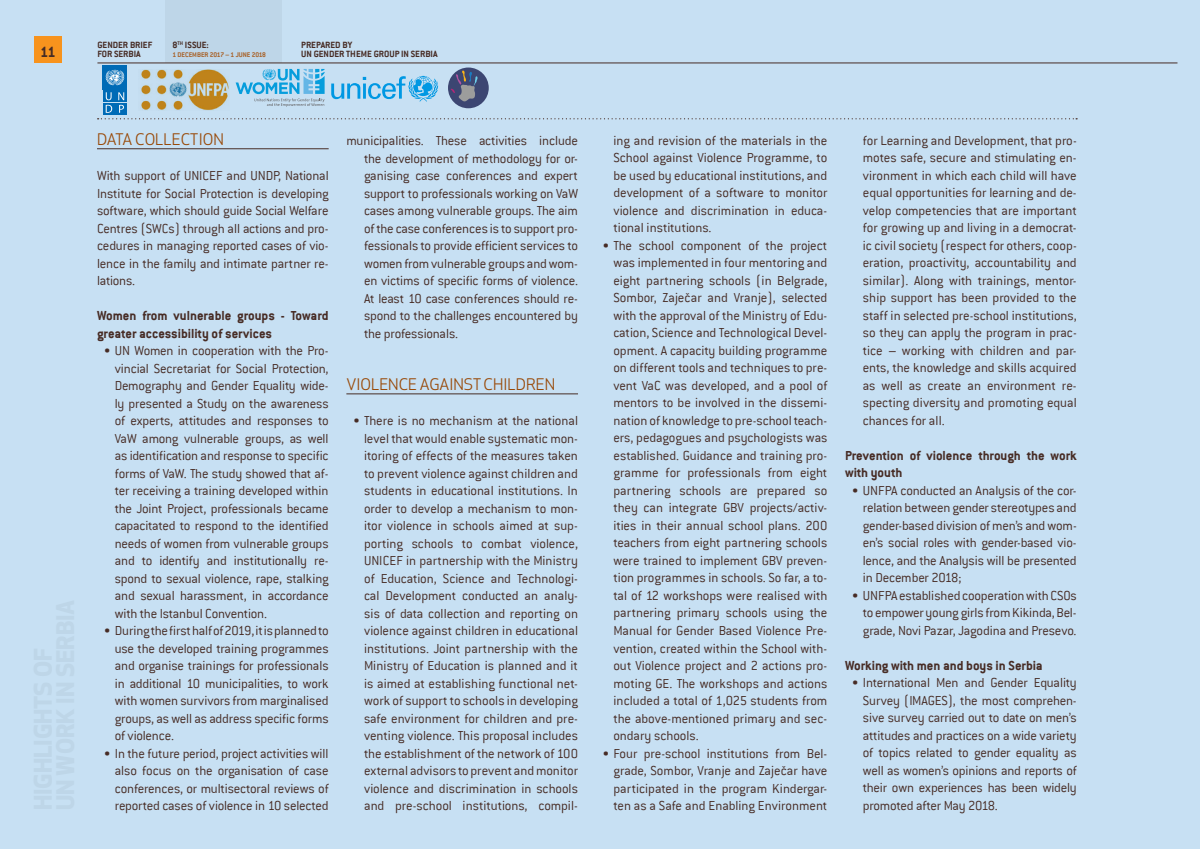
<style>
.page{position:relative;width:1200px;height:849px;background:#fff}
.page>*{position:absolute;margin:0;border:0;box-sizing:border-box;transform-origin:0 0}
.t1{font:16.25px "Conduit ITCCE Bold";color:#472c25}
.t2{font:15.62px "Apex New";color:#984806}
.t3{font:14.38px/17.5px "Conduit ITCCE Light";letter-spacing:-.01em;color:#472c25;text-align:justify}
.t4{font:14.38px/17.5px "Conduit ITCCE Bold";color:#472c25}
.t5{font:10px/8.8px "Conduit ITCCE Bold";color:#472c25}
.t6{font:7.5px "Conduit ITCCE Bold";letter-spacing:-.005em;color:#a8632b}
</style>
<div class="page">
<div style="left:0;top:0;width:1199px;height:849px;background:#c7e0f3"></div>
<div style="left:34px;top:36px;width:28px;height:27px;background:#f7931d"></div>
<div style="left:166px;top:0;width:116px;height:63px;background:#bed6e8"></div>
<hr style="left:97px;top:63px;width:1080px;height:1px;background:#472c25">
<hr style="left:97px;top:149px;width:232px;height:1px;background:#472c25">
<hr style="left:346px;top:394px;width:232px;height:1px;background:#472c25">
<div style="left:103px;top:65px;width:24px;height:25px;background:#006bb6"></div>
<div style="left:448px;top:68px;width:41px;height:40px;background:#3c4672;border-radius:50%"></div>
<svg style="left:98px;top:69px;width:979px;height:50px"></svg>
<p class="t1" style="left:40px;top:42px;width:17px">11</p>
<p class="t5" style="left:97px;top:40px;width:56px">GENDER BRIEF<br>FOR SERBIA</p>
<p class="t5" style="left:172px;top:40px;width:38px">8<sup>TH</sup> ISSUE:</p>
<p class="t6" style="left:172px;top:50px;width:95px">1 DECEMBER 2017 – 1 JUNE 2018</p>
<p class="t5" style="left:301px;top:40px;width:138px">PREPARED BY<br>UN GENDER THEME GROUP IN SERBIA</p>
<p class="t2" style="left:97px;top:129px;width:128px">DATA COLLECTION</p>
<p class="t3" style="left:97px;top:167px;width:233px">With support of UNICEF and UNDP, National Institute for Social Protection is developing software, which should guide Social Welfare Centres (SWCs) through all actions and pro&shy;cedures in managing reported cases of vio&shy;lence in the family and intimate partner re&shy;lations.</p>
<p class="t4" style="left:97px;top:306px;width:233px">Women from vulnerable groups - Toward greater accessibility of services</p>
<p class="t3" style="left:115px;top:342px;width:215px;text-indent:-11px">• UN Women in cooperation with the Pro&shy;vincial Secretariat for Social Protection, Demography and Gender Equality wide&shy;ly presented a Study on the awareness of experts, attitudes and responses to VaW among vulnerable groups, as well as identification and response to specific forms of VaW. The study showed that af&shy;ter receiving a training developed within the Joint Project, professionals became capacitated to respond to the identified needs of women from vulnerable groups and to identify and institutionally re&shy;spond to sexual violence, rape, stalking and sexual harassment, in accordance with the Istanbul Convention.</p>
<p class="t3" style="left:115px;top:622px;width:215px;text-indent:-11px">• During the first half of 2019, it is planned to use the developed training programmes and organise trainings for professionals in additional 10 municipalities, to work with women survivors from marginalised groups, as well as address specific forms of violence.</p>
<p class="t3" style="left:115px;top:744px;width:215px;text-indent:-11px">• In the future period, project activities will also focus on the organisation of case conferences, or multisectoral reviews of reported cases of violence in 10 selected</p>
<p class="t3" style="left:364px;top:132px;width:215px;text-indent:-18px">municipalities. These activities include the development of methodology for or&shy;ganising case conferences and expert support to professionals working on VaW cases among vulnerable groups. The aim of the case conferences is to support pro&shy;fessionals to provide efficient services to women from vulnerable groups and wom&shy;en victims of specific forms of violence.<br>At least 10 case conferences should re&shy;spond to the challenges encountered by the professionals.</p>
<p class="t2" style="left:346px;top:374px;width:210px">VIOLENCE AGAINST CHILDREN</p>
<p class="t3" style="left:364px;top:412px;width:215px;text-indent:-11px">• There is no mechanism at the national level that would enable systematic mon&shy;itoring of effects of the measures taken to prevent violence against children and students in educational institutions. In order to develop a mechanism to mon&shy;itor violence in schools aimed at sup&shy;porting schools to combat violence, UNICEF in partnership with the Ministry of Education, Science and Technologi&shy;cal Development conducted an analy&shy;sis of data collection and reporting on violence against children in educational institutions. Joint partnership with the Ministry of Education is planned and it is aimed at establishing functional net&shy;work of support to schools in developing safe environment for children and pre&shy;venting violence. This proposal includes the establishment of the network of 100 external advisors to prevent and monitor violence and discrimination in schools and pre-school institutions, compil-</p>
<p class="t3" style="left:613px;top:132px;width:215px">ing and revision of the materials in the School against Violence Programme, to be used by educational institutions, and development of a software to monitor violence and discrimination in educa&shy;tional institutions.</p>
<p class="t3" style="left:613px;top:237px;width:215px;text-indent:-11px">• The school component of the project was implemented in four mentoring and eight partnering schools (in Belgrade, Sombor, Zaječar and Vranje), selected with the approval of the Ministry of Edu&shy;cation, Science and Technological Devel&shy;opment. A capacity building programme on different tools and techniques to pre&shy;vent VaC was developed, and a pool of mentors to be involved in the dissemi&shy;nation of knowledge to pre-school teach&shy;ers, pedagogues and psychologists was established. Guidance and training pro&shy;gramme for professionals from eight partnering schools are prepared so they can integrate GBV projects/activ&shy;ities in their annual school plans. 200 teachers from eight partnering schools were trained to implement GBV preven&shy;tion programmes in schools. So far, a to&shy;tal of 12 workshops were realised with partnering primary schools using the Manual for Gender Based Violence Pre&shy;vention, created within the School with&shy;out Violence project and 2 actions pro&shy;moting GE. The workshops and actions included a total of 1,025 students from the above-mentioned primary and sec&shy;ondary schools.</p>
<p class="t3" style="left:613px;top:744px;width:215px;text-indent:-11px">• Four pre-school institutions from Bel&shy;grade, Sombor, Vranje and Zaječar have participated in the program Kindergar&shy;ten as a Safe and Enabling Environment</p>
<p class="t3" style="left:863px;top:131px;width:215px">for Learning and Development, that pro&shy;motes safe, secure and stimulating en&shy;vironment in which each child will have equal opportunities for learning and de&shy;velop competencies that are important for growing up and living in a democrat&shy;ic civil society (respect for others, coop&shy;eration, proactivity, accountability and similar). Along with trainings, mentor&shy;ship support has been provided to the staff in selected pre-school institutions, so they can apply the program in prac&shy;tice – working with children and par&shy;ents, the knowledge and skills acquired as well as create an environment re&shy;specting diversity and promoting equal chances for all.</p>
<p class="t4" style="left:845px;top:446px;width:233px">Prevention of violence through the work with youth</p>
<p class="t3" style="left:863px;top:481px;width:215px;text-indent:-11px">• UNFPA conducted an Analysis of the cor&shy;relation between gender stereotypes and gender-based division of men’s and wom&shy;en’s social roles with gender-based vio&shy;lence, and the Analysis will be presented in December 2018;</p>
<p class="t3" style="left:863px;top:586px;width:215px;text-indent:-11px">• UNFPA established cooperation with CSOs to empower young girls from Kikinda, Bel&shy;grade, Novi Pazar, Jagodina and Presevo.</p>
<p class="t4" style="left:845px;top:656px;width:199px">Working with men and boys in Serbia</p>
<p class="t3" style="left:863px;top:674px;width:215px;text-indent:-11px">• International Men and Gender Equality Survey (IMAGES), the most comprehen&shy;sive survey carried out to date on men’s attitudes and practices on a wide variety of topics related to gender equality as well as women’s opinions and reports of their own experiences has been widely promoted after May 2018.</p>
</div>
